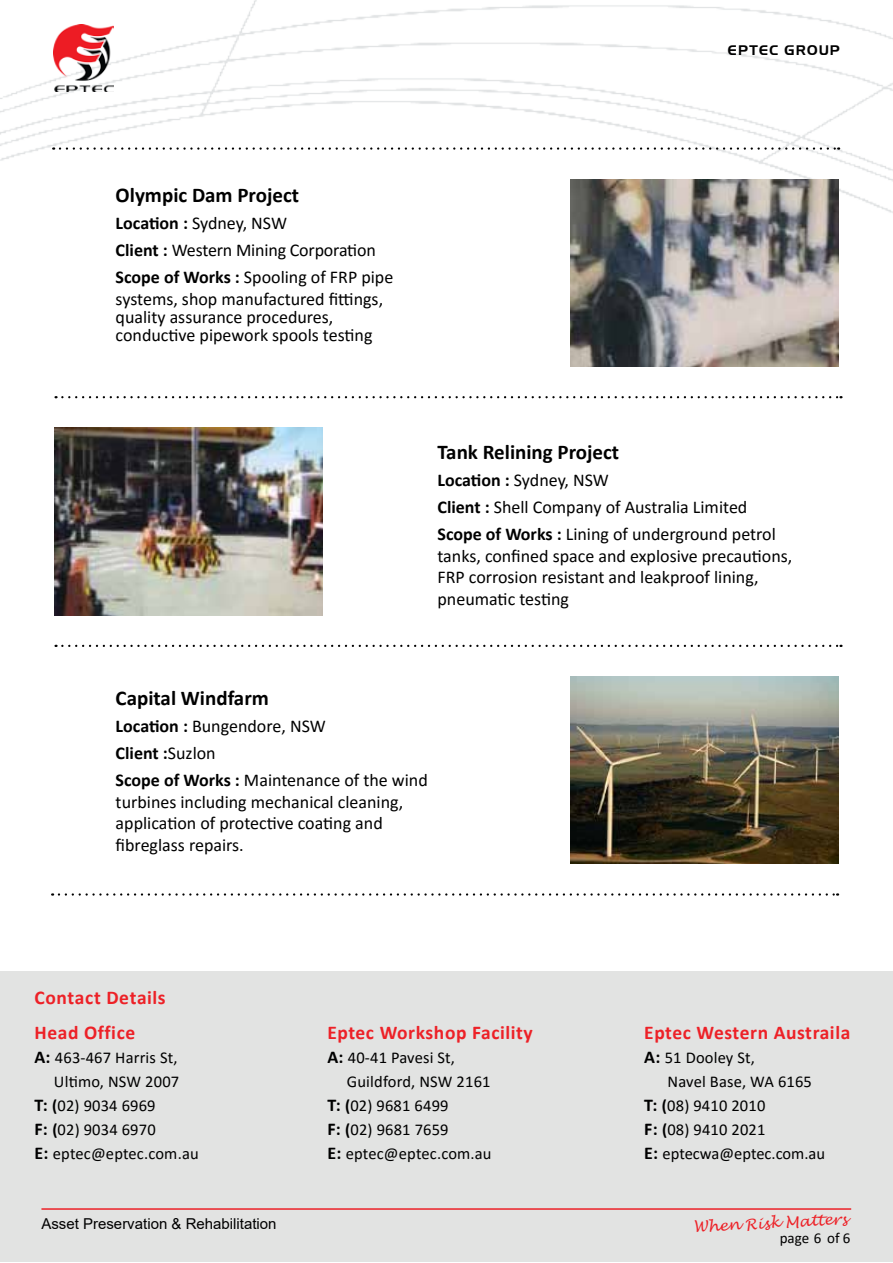
<style>
.page{position:relative;width:893px;height:1263px;background:#fff}
.page>*{position:absolute;margin:0;border:0;box-sizing:border-box;transform-origin:0 0}
.t1{font:700 21px "Calibri";color:#000}
.t2{font:700 19.5px "Calibri";letter-spacing:.03em;color:#ed2127}
.t3{font:18px/27px "Calibri";color:#000}
.t4{font:16.5px "Calibri";letter-spacing:.01em;color:#000}
.t5{font:15px "Arial";color:#000}
.t6{font:italic 15px "Lucida Handwriting";color:#ed2127}
.t7{font:15px "Calibri";color:#000}
.t8{font:13.5px "Newtown";letter-spacing:.09em;color:#000}
.s1{font-weight:700}
.s2{font-weight:700;font-size:18px}
</style>
<div class="page">
<div style="left:0;top:971px;width:893px;height:290px;background:#e2e3e2"></div>
<img style="left:0;top:0;width:893px;height:239px">
<img style="left:54px;top:25px;width:59px;height:67px">
<hr style="left:41px;top:1208px;width:810px;height:2px;background:#ed2127">
<svg style="left:60px;top:147px;width:779px;height:3px"></svg>
<svg style="left:56px;top:396px;width:785px;height:2px"></svg>
<svg style="left:56px;top:645px;width:785px;height:2px"></svg>
<img style="left:570px;top:179px;width:268px;height:187px">
<img style="left:54px;top:428px;width:269px;height:187px">
<img style="left:570px;top:677px;width:268px;height:187px">
<svg style="left:59px;top:893px;width:779px;height:3px"></svg>
<p class="t8" style="left:728px;top:42px;width:113px">EPTEC GROUP</p>
<p class="t1" style="left:116px;top:181px;width:185px">Olympic Dam Project</p>
<p class="t3" style="left:116px;top:209px;width:279px"><span class="s1">Location :</span> Sydney, NSW<br><span class="s1">Client :</span> Western Mining Corporation<br><span class="s1">Scope of Works :</span> Spooling of FRP pipe</p>
<p class="t3" style="left:116px;top:290px;width:269px;line-height:18px">systems, shop manufactured fittings, quality assurance procedures, conductive pipework spools testing</p>
<p class="t1" style="left:437px;top:437px;width:183px">Tank Relining Project</p>
<p class="t3" style="left:437px;top:466px;width:340px"><span class="s1">Location :</span> Sydney, NSW<br><span class="s1">Client :</span> Shell Company of Australia Limited<br><span class="s1">Scope of Works :</span> Lining of underground petrol</p>
<p class="t3" style="left:437px;top:544px;width:356px;line-height:21.6px">tanks, confined space and explosive precautions,<br>FRP corrosion resistant and leakproof lining, pneumatic testing</p>
<p class="t1" style="left:116px;top:683px;width:155px">Capital Windfarm</p>
<p class="t3" style="left:116px;top:712px;width:314px"><span class="s1">Location :</span> Bungendore, NSW<br><span class="s1">Client :</span>Suzlon<br><span class="s1">Scope of Works :</span> Maintenance of the wind</p>
<p class="t3" style="left:116px;top:790px;width:289px;line-height:21.6px">turbines including mechanical cleaning, application of protective coating and fibreglass repairs.</p>
<p class="t2" style="left:34px;top:984px;width:133px">Contact Details</p>
<p class="t2" style="left:34px;top:1019px;width:102px">Head Office</p>
<p class="t4" style="left:34px;top:1046px;width:145px"><span class="s2">A:</span> 463-467 Harris St,</p>
<p class="t4" style="left:54px;top:1070px;width:127px">Ultimo, NSW 2007</p>
<p class="t4" style="left:34px;top:1094px;width:123px"><span class="s2">T:</span> <span class="s1">(</span>02) 9034 6969</p>
<p class="t4" style="left:35px;top:1118px;width:123px"><span class="s2">F:</span> <span class="s1">(</span>02) 9034 6970</p>
<p class="t4" style="left:35px;top:1142px;width:166px"><span class="s2">E:</span> eptec@eptec.com.au</p>
<p class="t2" style="left:327px;top:1019px;width:207px">Eptec Workshop Facility</p>
<p class="t4" style="left:327px;top:1046px;width:129px"><span class="s2">A:</span> 40-41 Pavesi St,</p>
<p class="t4" style="left:347px;top:1070px;width:145px">Guildford, NSW 2161</p>
<p class="t4" style="left:327px;top:1094px;width:123px"><span class="s2">T:</span> <span class="s1">(</span>02) 9681 6499</p>
<p class="t4" style="left:327px;top:1118px;width:123px"><span class="s2">F:</span> <span class="s1">(</span>02) 9681 7659</p>
<p class="t4" style="left:327px;top:1142px;width:166px"><span class="s2">E:</span> eptec@eptec.com.au</p>
<p class="t2" style="left:644px;top:1019px;width:208px">Eptec Western Austraila</p>
<p class="t4" style="left:644px;top:1046px;width:112px"><span class="s2">A:</span> 51 Dooley St,</p>
<p class="t4" style="left:668px;top:1070px;width:146px">Navel Base, WA 6165</p>
<p class="t4" style="left:644px;top:1094px;width:123px"><span class="s2">T:</span> <span class="s1">(</span>08) 9410 2010</p>
<p class="t4" style="left:644px;top:1118px;width:123px"><span class="s2">F:</span> <span class="s1">(</span>08) 9410 2021</p>
<p class="t4" style="left:644px;top:1142px;width:182px"><span class="s2">E:</span> eptecwa@eptec.com.au</p>
<p class="t5" style="left:41px;top:1213px;width:237px">Asset Preservation &amp; Rehabilitation</p>
<p class="t6" style="left:693px;top:1218px;width:155px;rotate:-3deg">When Risk Matters</p>
<p class="t7" style="left:780px;top:1228px;width:72px">page 6 of 6</p>
</div>
